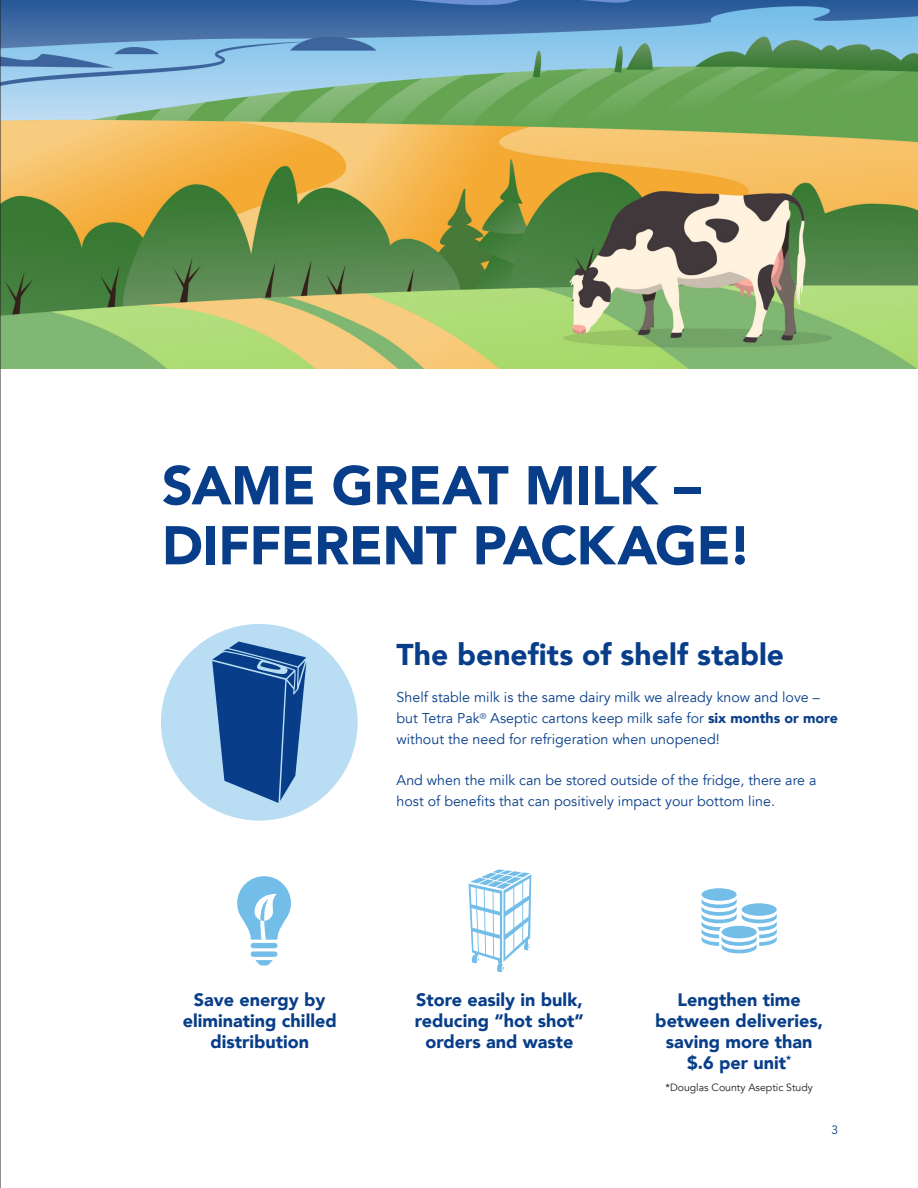
<style>
.page{position:relative;width:918px;height:1188px;background:#fff}
.page>*{position:absolute;margin:0;border:0;box-sizing:border-box;transform-origin:0 0}
.Heading_1{font:900 54px/60px "Avenir";letter-spacing:-.01em;color:#083e89}
.Heading_2{font:900 30px "Avenir";letter-spacing:.005em;color:#083e89}
.Callout_-_Headline_2{font:900 18px/21px "Avenir";color:#083e89;text-align:center}
.Paragraph_-_basic{font:14.25px/21px "Avenir";color:#083e89}
.t1{font:12px "Avenir";color:#083e89}
.statistic_source{font:10.5px "Avenir";color:#231f20}
.s1{font-weight:900}
</style>
<div class="page">
<img style="left:1px;top:0;width:917px;height:368px">
<svg style="left:468px;top:869px;width:63px;height:103px"></svg>
<div style="left:251px;top:951px;width:26px;height:6px;background:#73bde9;border-radius:3px"></div>
<div style="left:251px;top:943px;width:26px;height:5px;background:#73bde9;border-radius:3px"></div>
<svg style="left:255px;top:960px;width:18px;height:5px"></svg>
<svg style="left:237px;top:876px;width:54px;height:64px"></svg>
<svg style="left:702px;top:888px;width:75px;height:65px"></svg>
<div style="left:161px;top:624px;width:197px;height:197px;background:#b9def4;border-radius:50%"></div>
<svg style="left:212px;top:642px;width:94px;height:161px"></svg>
<hr style="left:0;top:0;width:1px;height:1188px;background:#231f20">
<p class="Heading_1" style="left:162px;top:454px;width:591px">SAME GREAT MILK –<br>DIFFERENT PACKAGE!</p>
<p class="Heading_2" style="left:397px;top:629px;width:389px">The benefits of shelf stable</p>
<p class="Paragraph_-_basic" style="left:397px;top:687px;width:443px">Shelf stable milk is the same dairy milk we already know and love – but Tetra Pak<sup>®</sup> Aseptic cartons keep milk safe for <span class="s1">six months or more </span>without the need for refrigeration when unopened!</p>
<p class="Paragraph_-_basic" style="left:397px;top:770px;width:421px">And when the milk can be stored outside of the fridge, there are a host of benefits that can positively impact your bottom line.</p>
<p class="Callout_-_Headline_2" style="left:183px;top:989px;width:155px">Save energy by eliminating chilled distribution</p>
<p class="Callout_-_Headline_2" style="left:655px;top:989px;width:169px">Lengthen time between deliveries, saving more than $.6 per unit<sup>*</sup></p>
<p class="Callout_-_Headline_2" style="left:415px;top:989px;width:171px">Store easily in bulk, reducing “hot shot” orders and waste</p>
<p class="statistic_source" style="left:665px;top:1081px;width:149px">*Douglas County Aseptic Study</p>
<p class="t1" style="left:831px;top:1123px;width:8px">3</p>
</div>
